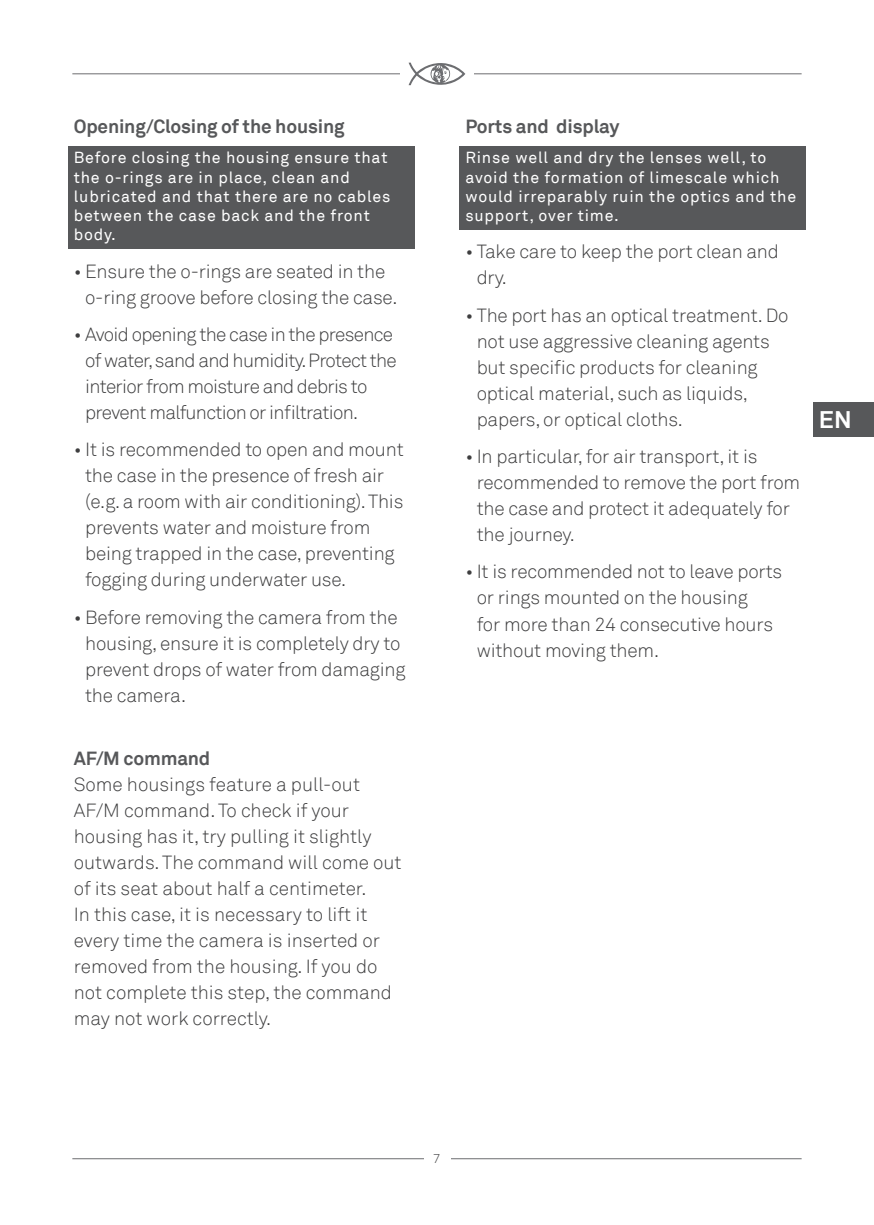
<style>
.page{position:relative;width:874px;height:1225px;background:#fff}
.page>*{position:absolute;margin:0;border:0;box-sizing:border-box;transform-origin:0 0}
.t1{font:700 24px "Akkurat";color:#fff}
.t2{font:300 19px/26px "Akkurat";letter-spacing:-.01em;color:#3e3e3f}
.t3{font:300 19px/26px "Akkurat";letter-spacing:-.035em;color:#3e3e3f}
.TESTO{font:700 19px "Akkurat";letter-spacing:-.01em;color:#57585a}
.Nota_bene_precauzion{font:16px/19.2px "Akkurat";letter-spacing:.05em;color:#fff}
.t4{font:300 13px "Akkurat";color:#3e3e3f}
</style>
<div class="page">
<div style="left:812px;top:403px;width:61px;height:34px;background:#57585a"></div>
<hr style="left:72px;top:73px;width:729px;height:1px;background:#6c6d70">
<div style="left:400px;top:52px;width:73px;height:44px;background:#fff"></div>
<svg style="left:408px;top:62px;width:57px;height:24px"></svg>
<hr style="left:72px;top:1158px;width:729px;height:1px;background:#6c6d70">
<div style="left:424px;top:1154px;width:26px;height:9px;background:#fff"></div>
<div style="left:68px;top:146px;width:346px;height:103px;background:#57585a"></div>
<div style="left:459px;top:146px;width:346px;height:84px;background:#57585a"></div>
<p class="TESTO" style="left:74px;top:114px;width:272px">Opening/Closing of the housing</p>
<p class="Nota_bene_precauzion" style="left:74px;top:149px;width:318px">Before closing the housing ensure that the o-rings are in place, clean and lubricated and that there are no cables between the case back and the front body.</p>
<p class="t2" style="left:85px;top:258px;width:313px;text-indent:-11px">• Ensure the o-rings are seated in the o-ring groove before closing the case.</p>
<p class="t3" style="left:85px;top:322px;width:313px;text-indent:-11px">• Avoid opening the case in the presence of water, sand and humidity. Protect the interior from moisture and debris to prevent malfunction or infiltration.</p>
<p class="t2" style="left:85px;top:437px;width:320px;text-indent:-11px">• It is recommended to open and mount the case in the presence of fresh air (e.g. a room with air conditioning). This prevents water and moisture from being trapped in the case, preventing fogging during underwater use.</p>
<p class="t2" style="left:85px;top:604px;width:322px;text-indent:-11px">• Before removing the camera from the housing, ensure it is completely dry to prevent drops of water from damaging the camera.</p>
<p class="TESTO" style="left:74px;top:746px;width:138px">AF/M command</p>
<p class="t2" style="left:74px;top:772px;width:329px">Some housings feature a pull-out AF/M command. To check if your housing has it, try pulling it slightly outwards. The command will come out of its seat about half a centimeter.</p>
<p class="t2" style="left:74px;top:902px;width:319px">In this case, it is necessary to lift it every time the camera is inserted or removed from the housing. If you do not complete this step, the command may not work correctly.</p>
<p class="TESTO" style="left:465px;top:114px;width:156px">Ports and display</p>
<p class="Nota_bene_precauzion" style="left:465px;top:149px;width:332px">Rinse well and dry the lenses well, to avoid the formation of limescale which would irreparably ruin the optics and the support, over time.</p>
<p class="t2" style="left:476px;top:239px;width:303px;text-indent:-11px">• Take care to keep the port clean and dry.</p>
<p class="t2" style="left:476px;top:302px;width:313px;text-indent:-11px">• The port has an optical treatment. Do not use aggressive cleaning agents but specific products for cleaning optical material, such as liquids, papers, or optical cloths.</p>
<p class="t2" style="left:476px;top:444px;width:325px;text-indent:-11px">• In particular, for air transport, it is recommended to remove the port from the case and protect it adequately for the journey.</p>
<p class="t2" style="left:476px;top:559px;width:307px;text-indent:-11px">• It is recommended not to leave ports or rings mounted on the housing<br>for more than 24 consecutive hours without moving them.</p>
<p class="t1" style="left:818px;top:405px;width:34px">EN</p>
<p class="t4" style="left:433px;top:1151px;width:9px">7</p>
</div>
